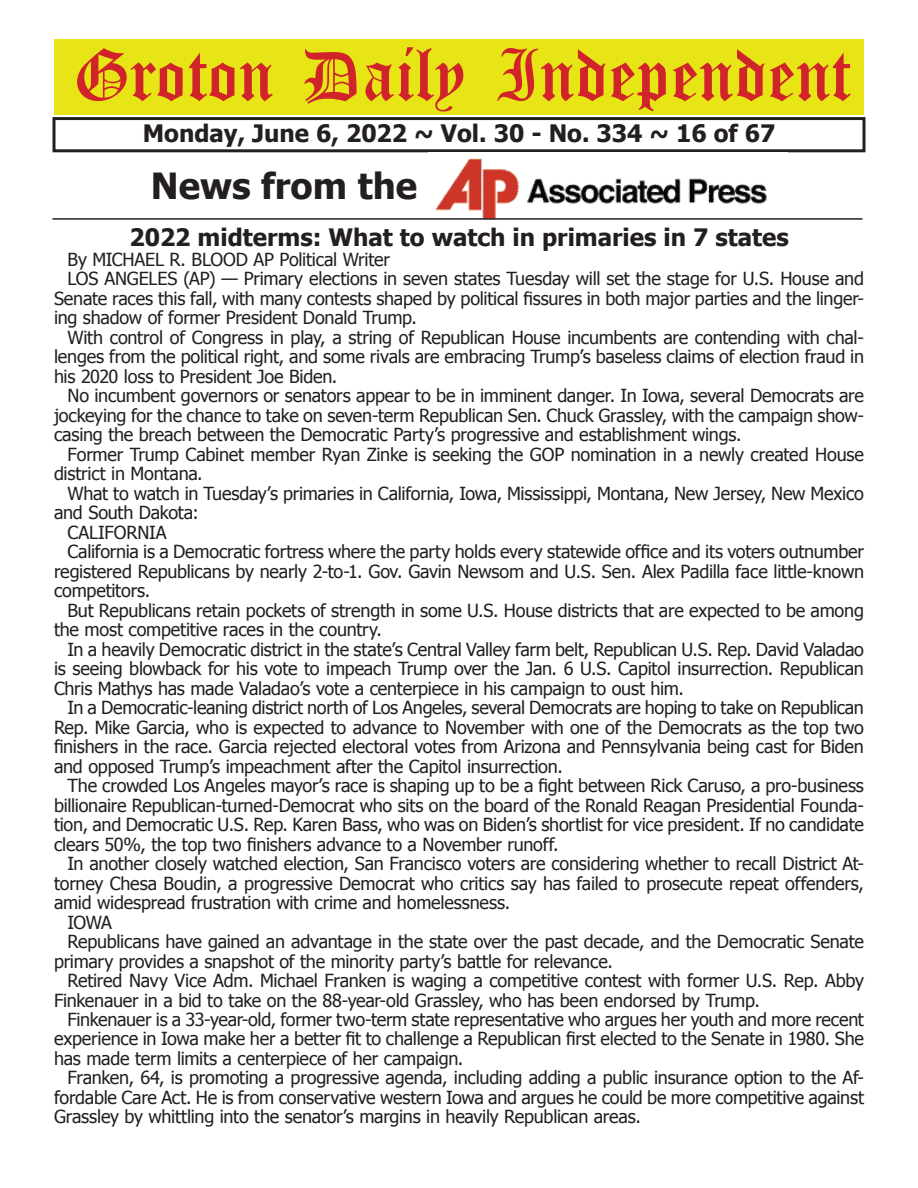
<style>
.page{position:relative;width:918px;height:1188px;background:#fff}
.page>*{position:absolute;margin:0;border:0;box-sizing:border-box;transform-origin:0 0}
.t1{font:54px "Old English Five";color:#d1232a}
.t2{font:700 36px "Tahoma";color:#231f20}
.t3{font:700 24px "Tahoma";color:#231f20}
.t4{font:18px "Tahoma";letter-spacing:-.01em;color:#231f20}
</style>
<div class="page">
<div style="left:52px;top:117px;width:814px;height:35px;border:3px solid #231f20"></div>
<div style="left:54px;top:40px;width:810px;height:75px;background:#e7e515"></div>
<img style="left:435px;top:158px;width:332px;height:60px">
<hr style="left:52px;top:218px;width:810px;height:2px;background:#231f20">
<h1 class="t1" style="left:73px;top:50px;width:779px">Groton Daily Independent</h1>
<h3 class="t3" style="left:143px;top:116px;width:634px">Monday, June 6, 2022 ~ Vol. 30 - No. 334 ~ 16 of 67</h3>
<h2 class="t2" style="left:151px;top:161px;width:268px">News from the</h2>
<h3 class="t3" style="left:129px;top:221px;width:661px">2022 midterms: What to watch in primaries in 7 states</h3>
<p class="t4" style="left:68px;top:247px;width:324px">By MICHAEL R. BLOOD AP Political Writer</p>
<p class="t4" style="left:68px;top:267px;width:798px">LOS ANGELES (AP) — Primary elections in seven states Tuesday will set the stage for U.S. House and</p>
<p class="t4" style="left:54px;top:286px;width:812px">Senate races this fall, with many contests shaped by political fissures in both major parties and the linger-</p>
<p class="t4" style="left:54px;top:306px;width:364px">ing shadow of former President Donald Trump.</p>
<p class="t4" style="left:68px;top:325px;width:798px">With control of Congress in play, a string of Republican House incumbents are contending with chal-</p>
<p class="t4" style="left:54px;top:345px;width:812px">lenges from the political right, and some rivals are embracing Trump’s baseless claims of election fraud in</p>
<p class="t4" style="left:54px;top:364px;width:285px">his 2020 loss to President Joe Biden.</p>
<p class="t4" style="left:68px;top:384px;width:798px">No incumbent governors or senators appear to be in imminent danger. In Iowa, several Democrats are</p>
<p class="t4" style="left:54px;top:403px;width:812px">jockeying for the chance to take on seven-term Republican Sen. Chuck Grassley, with the campaign show-</p>
<p class="t4" style="left:54px;top:423px;width:689px">casing the breach between the Democratic Party’s progressive and establishment wings.</p>
<p class="t4" style="left:68px;top:442px;width:798px">Former Trump Cabinet member Ryan Zinke is seeking the GOP nomination in a newly created House</p>
<p class="t4" style="left:54px;top:462px;width:150px">district in Montana.</p>
<p class="t4" style="left:68px;top:481px;width:798px">What to watch in Tuesday’s primaries in California, Iowa, Mississippi, Montana, New Jersey, New Mexico</p>
<p class="t4" style="left:54px;top:501px;width:146px">and South Dakota:</p>
<p class="t4" style="left:68px;top:520px;width:101px">CALIFORNIA</p>
<p class="t4" style="left:68px;top:540px;width:798px">California is a Democratic fortress where the party holds every statewide office and its voters outnumber</p>
<p class="t4" style="left:54px;top:559px;width:812px">registered Republicans by nearly 2-to-1. Gov. Gavin Newsom and U.S. Sen. Alex Padilla face little-known</p>
<p class="t4" style="left:54px;top:579px;width:98px">competitors.</p>
<p class="t4" style="left:68px;top:598px;width:798px">But Republicans retain pockets of strength in some U.S. House districts that are expected to be among</p>
<p class="t4" style="left:54px;top:618px;width:329px">the most competitive races in the country.</p>
<p class="t4" style="left:68px;top:637px;width:798px">In a heavily Democratic district in the state’s Central Valley farm belt, Republican U.S. Rep. David Valadao</p>
<p class="t4" style="left:54px;top:656px;width:812px">is seeing blowback for his vote to impeach Trump over the Jan. 6 U.S. Capitol insurrection. Republican</p>
<p class="t4" style="left:54px;top:676px;width:632px">Chris Mathys has made Valadao’s vote a centerpiece in his campaign to oust him.</p>
<p class="t4" style="left:68px;top:695px;width:798px">In a Democratic-leaning district north of Los Angeles, several Democrats are hoping to take on Republican</p>
<p class="t4" style="left:54px;top:715px;width:811px">Rep. Mike Garcia, who is expected to advance to November with one of the Democrats as the top two</p>
<p class="t4" style="left:54px;top:734px;width:812px">finishers in the race. Garcia rejected electoral votes from Arizona and Pennsylvania being cast for Biden</p>
<p class="t4" style="left:54px;top:754px;width:510px">and opposed Trump’s impeachment after the Capitol insurrection.</p>
<p class="t4" style="left:68px;top:773px;width:798px">The crowded Los Angeles mayor’s race is shaping up to be a fight between Rick Caruso, a pro-business</p>
<p class="t4" style="left:54px;top:793px;width:812px">billionaire Republican-turned-Democrat who sits on the board of the Ronald Reagan Presidential Founda-</p>
<p class="t4" style="left:54px;top:812px;width:811px">tion, and Democratic U.S. Rep. Karen Bass, who was on Biden’s shortlist for vice president. If no candidate</p>
<p class="t4" style="left:54px;top:832px;width:506px">clears 50%, the top two finishers advance to a November runoff.</p>
<p class="t4" style="left:68px;top:851px;width:798px">In another closely watched election, San Francisco voters are considering whether to recall District At-</p>
<p class="t4" style="left:54px;top:871px;width:811px">torney Chesa Boudin, a progressive Democrat who critics say has failed to prosecute repeat offenders,</p>
<p class="t4" style="left:54px;top:890px;width:458px">amid widespread frustration with crime and homelessness.</p>
<p class="t4" style="left:68px;top:910px;width:46px">IOWA</p>
<p class="t4" style="left:68px;top:929px;width:798px">Republicans have gained an advantage in the state over the past decade, and the Democratic Senate</p>
<p class="t4" style="left:54px;top:949px;width:560px">primary provides a snapshot of the minority party’s battle for relevance.</p>
<p class="t4" style="left:68px;top:968px;width:798px">Retired Navy Vice Adm. Michael Franken is waging a competitive contest with former U.S. Rep. Abby</p>
<p class="t4" style="left:54px;top:988px;width:707px">Finkenauer in a bid to take on the 88-year-old Grassley, who has been endorsed by Trump.</p>
<p class="t4" style="left:68px;top:1007px;width:798px">Finkenauer is a 33-year-old, former two-term state representative who argues her youth and more recent</p>
<p class="t4" style="left:54px;top:1027px;width:811px">experience in Iowa make her a better fit to challenge a Republican first elected to the Senate in 1980. She</p>
<p class="t4" style="left:54px;top:1046px;width:411px">has made term limits a centerpiece of her campaign.</p>
<p class="t4" style="left:68px;top:1066px;width:798px">Franken, 64, is promoting a progressive agenda, including adding a public insurance option to the Af-</p>
<p class="t4" style="left:54px;top:1085px;width:812px">fordable Care Act. He is from conservative western Iowa and argues he could be more competitive against</p>
<p class="t4" style="left:54px;top:1105px;width:589px">Grassley by whittling into the senator’s margins in heavily Republican areas.</p>
</div>
